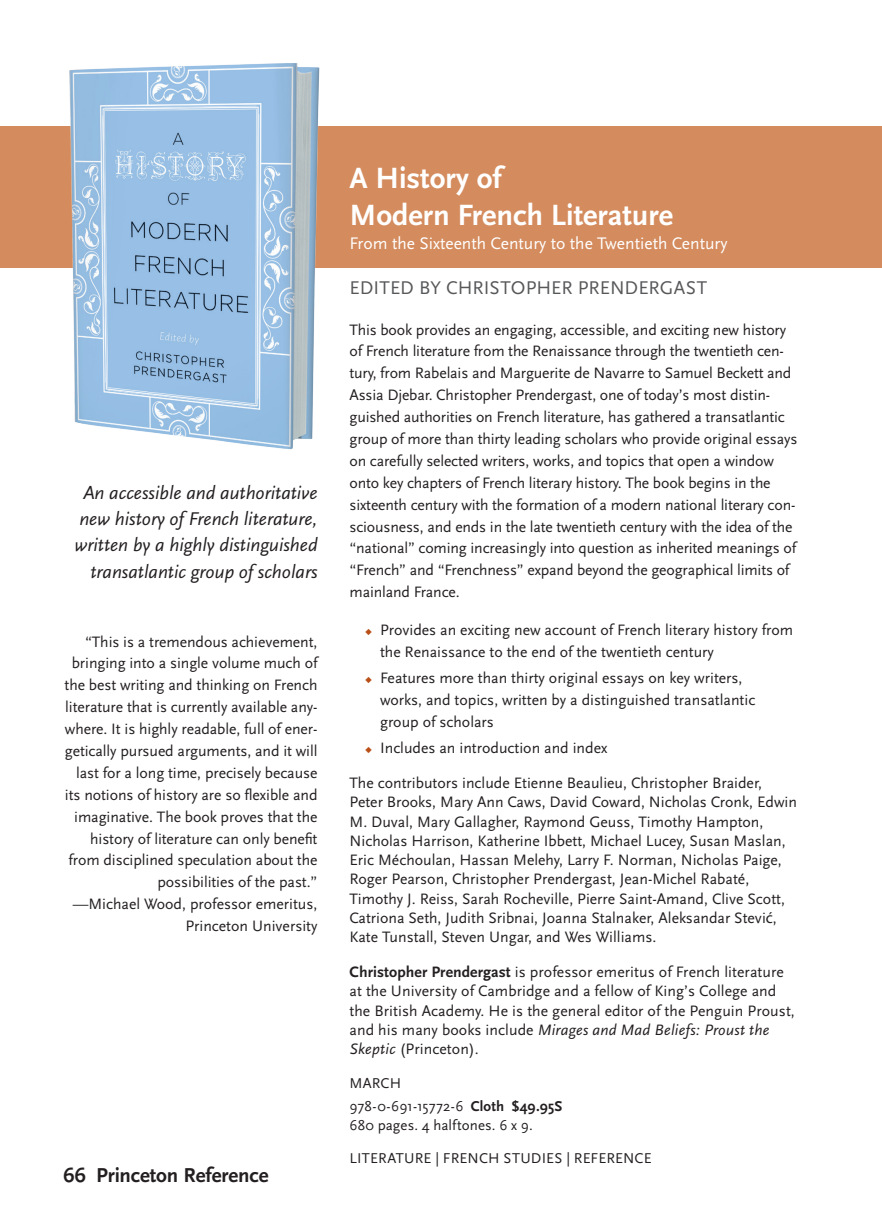
<style>
.page{position:relative;width:882px;height:1229px;background:#fff}
.page>*{position:absolute;margin:0;border:0;box-sizing:border-box;transform-origin:0 0}
.t1{font:700 30.62px/36.8px "Scala Sans OT";color:#fff}
.t2{font:700 21px "Scala Sans OT";color:#231f20}
.t3{font:italic 19.25px/26.2px "Scala Sans OT";color:#231f20;text-align:right}
.t4{font:19.25px "Scala Sans OT";color:#57585a}
.t5{font:17.5px "Scala Sans OT";color:#fff}
.t6{font:15.75px/21.9px "Scala Sans OT";letter-spacing:-.005em;color:#231f20}
.t7{font:14.88px/23.4px "Scala Sans OT";letter-spacing:.01em;color:#231f20}
.s1{color:#ba5017}
.s2{font-family:"Myriad Pro"}
.s3{font-weight:700}
.s4{font-style:italic}
</style>
<div class="page">
<div style="left:0;top:126px;width:882px;height:141px;background:#d48b5d"></div>
<img style="left:0;top:63px;width:338px;height:387px">
<p class="t3" style="left:75px;top:480px;width:244px">An accessible and authoritative new history of French literature, written by a highly distinguished transatlantic group of scholars</p>
<p class="t6" style="left:65px;top:631px;width:254px;text-align:right">“This is a tremendous achievement, bringing into a single volume much of the best writing and thinking on French literature that is currently available any&shy;where. It is highly readable, full of ener&shy;getically pursued arguments, and it will last for a long time, precisely because its notions of history are so flexible and imaginative. The book proves that the history of literature can only benefit from disciplined speculation about the possibilities of the past.”<br>—Michael Wood, professor emeritus, Princeton University</p>
<h2 class="t2" style="left:63px;top:1163px;width:207px">66 Princeton Reference</h2>
<h1 class="t1" style="left:350px;top:160px;width:325px">A History of<br>Modern French Literature</h1>
<p class="t5" style="left:350px;top:234px;width:380px">From the Sixteenth Century to the Twentieth Century</p>
<p class="t4" style="left:350px;top:277px;width:22px">Edited</p>
<p class="t4" style="left:419px;top:277px;width:51px">by Christopher</p>
<p class="t4" style="left:578px;top:277px;width:24px">Prendergast</p>
<p class="t6" style="left:350px;top:319px;width:449px">This book provides an engaging, accessible, and exciting new history of French literature from the Renaissance through the twentieth cen&shy;tury, from Rabelais and Marguerite de Navarre to Samuel Beckett and Assia Djebar. Christopher Prendergast, one of today’s most distin&shy;guished authorities on French literature, has gathered a transatlantic group of more than thirty leading scholars who provide original essays on carefully selected writers, works, and topics that open a window onto key chapters of French literary history. The book begins in the sixteenth century with the formation of a modern national literary con&shy;sciousness, and ends in the late twentieth century with the idea of the “national” coming increasingly into question as inherited meanings of “French” and “Frenchness” expand beyond the geographical limits of mainland France.</p>
<p class="t6" style="left:380px;top:619px;width:415px;text-indent:-15px"><span class="s1">◆</span> Provides an exciting new account of French literary history from the Renaissance to the end of the twentieth century</p>
<p class="t6" style="left:380px;top:667px;width:377px;text-indent:-15px"><span class="s1">◆</span> Features more than thirty original essays on key writers, works, and topics, written by a distinguished transatlantic group of scholars</p>
<p class="t6" style="left:365px;top:737px;width:244px"><span class="s1">◆</span> Includes an introduction and index</p>
<p class="t6" style="left:350px;top:773px;width:449px;line-height:19.2px">The contributors include Etienne Beaulieu, Christopher Braider, Peter Brooks, Mary Ann Caws, David Coward, Nicholas Cronk, Edwin M. Duval, Mary Gallagher, Raymond Geuss, Timothy Hampton, Nicholas Harrison, Katherine Ibbett, Michael Lucey, Susan Maslan, Eric Méchoulan, Hassan Melehy, Larry F. Norman, Nicholas Paige, Roger Pearson, Christopher Prendergast, Jean-Michel Rabaté, Timothy J. Reiss, Sarah Rocheville, Pierre Saint-Amand, Clive Scott, Catriona Seth, Judith Sribnai, Joanna Stalnaker, Aleksandar Stevi<span class="s2">ć</span>, Kate Tunstall, Steven Ungar, and Wes Williams.</p>
<p class="t6" style="left:350px;top:962px;width:447px;line-height:19.2px"><span class="s3">Christopher Prendergast</span> is professor emeritus of French literature at the University of Cambridge and a fellow of King’s College and the British Academy. He is the general editor of the Penguin Proust, and his many books include <span class="s4">Mirages and Mad Beliefs: Proust the Skeptic</span> (Princeton).</p>
<p class="t7" style="left:350px;top:1071px;width:214px">MARCH<br>978-0-691-15772-6 <span class="s3">Cloth $49.95S</span></p>
<p class="t7" style="left:350px;top:1113px;width:185px">680 pages. 4 halftones. 6 x 9.</p>
<p class="t7" style="left:350px;top:1147px;width:304px">LITERATURE | FRENCH STUDIES | REFERENCE</p>
</div>
